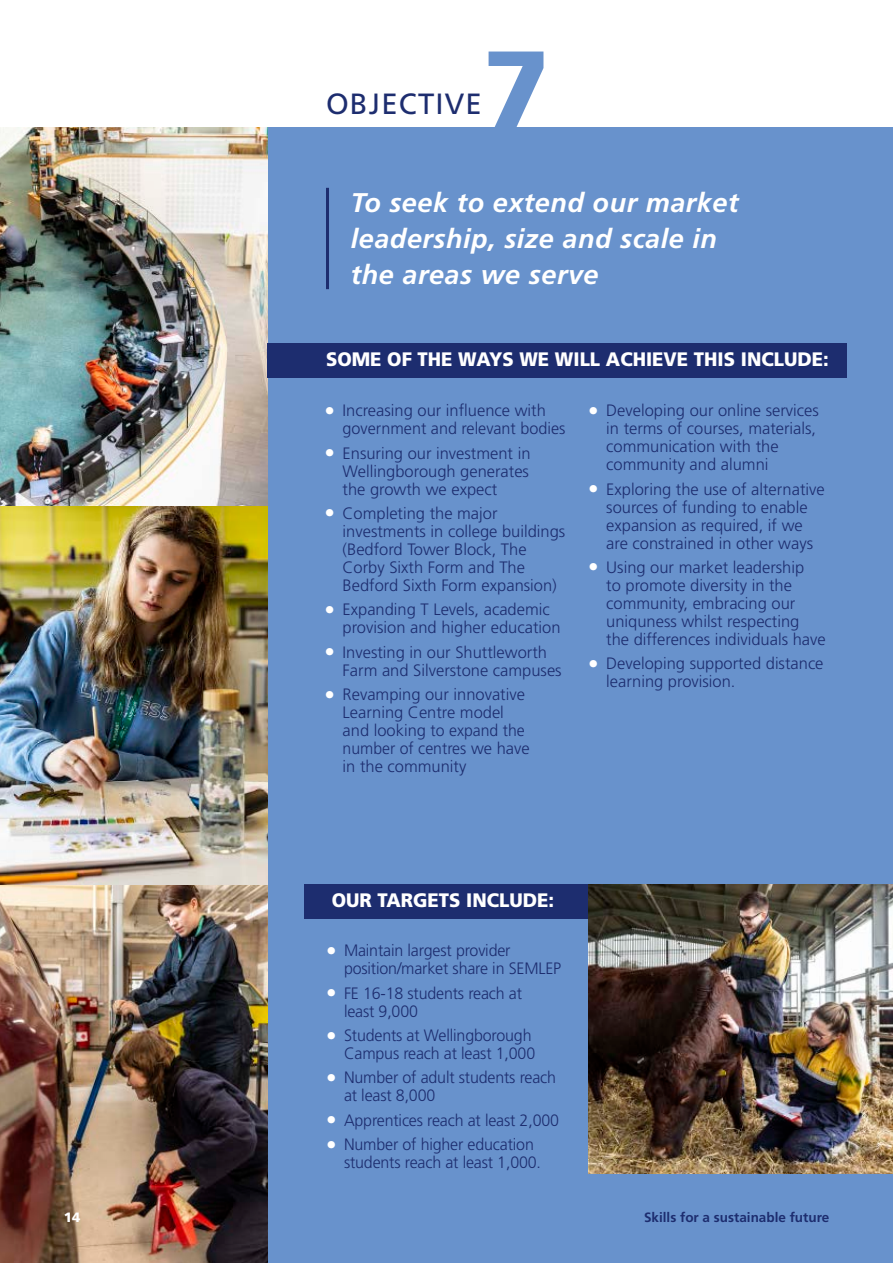
<style>
.page{position:relative;width:893px;height:1263px;background:#fff}
.page>*{position:absolute;margin:0;border:0;box-sizing:border-box;transform-origin:0 0}
.t1{font:900 109.35px "Frutiger";color:#6892cc}
.t2{font:29.25px "Frutiger";letter-spacing:.04em;color:#1d2d6f}
.t3{font:italic 700 27px/36px "Frutiger";letter-spacing:.02em;color:#fff}
.t4{font:900 19.5px "Frutiger";color:#fff;scale:.95 1}
.Bullets{font:300 16.5px/18px "Frutiger";color:#1d2d6f}
.t5{font:700 13.5px "Frutiger";color:#1d2d6f}
.t6{font:900 13.5px "Frutiger";color:#fff}
.s1{font-size:21px;color:#fff}
</style>
<div class="page">
<div style="left:268px;top:128px;width:625px;height:1135px;background:#6892cc"></div>
<img style="left:0;top:128px;width:268px;height:1135px">
<hr style="left:326px;top:188px;width:3px;height:101px;background:#1d2d6f">
<div style="left:268px;top:343px;width:579px;height:34px;background:#1d2d6f"></div>
<img style="left:588px;top:884px;width:305px;height:289px">
<div style="left:305px;top:884px;width:283px;height:35px;background:#1d2d6f"></div>
<p class="t2" style="left:326px;top:87px;width:157px">OBJECTIVE</p>
<p class="t1" style="left:483px;top:24px;width:68px">7</p>
<p class="t3" style="left:351px;top:185px;width:389px">To seek to extend our market leadership, size and scale in the areas we serve</p>
<p class="t4" style="left:326px;top:347px;width:531px">SOME OF THE WAYS WE WILL ACHIEVE THIS INCLUDE:</p>
<p class="Bullets" style="left:343px;top:401px;width:224px;text-indent:-18px"><span class="s1">•</span> Increasing our influence with government and relevant bodies</p>
<p class="Bullets" style="left:343px;top:444px;width:189px;text-align:justify;text-indent:-18px"><span class="s1">•</span> Ensuring our investment in Wellingborough generates the growth we expect</p>
<p class="Bullets" style="left:343px;top:504px;width:224px;text-indent:-18px"><span class="s1">•</span> Completing the major investments in college buildings (Bedford Tower Block, The<br>Corby Sixth Form and The<br>Bedford Sixth Form expansion)</p>
<p class="Bullets" style="left:343px;top:601px;width:219px;text-indent:-18px"><span class="s1">•</span> Expanding T Levels, academic provision and higher education</p>
<p class="Bullets" style="left:343px;top:643px;width:221px;text-indent:-18px"><span class="s1">•</span> Investing in our Shuttleworth<br>Farm and Silverstone campuses</p>
<p class="Bullets" style="left:343px;top:685px;width:189px;text-indent:-18px"><span class="s1">•</span> Revamping our innovative<br>Learning Centre model and looking to expand the number of centres we have in the community</p>
<p class="Bullets" style="left:606px;top:401px;width:214px;text-indent:-18px"><span class="s1">•</span> Developing our online services in terms of courses, materials, communication with the community and alumni</p>
<p class="Bullets" style="left:588px;top:480px;width:238px;text-align:center"><span class="s1">•</span> Exploring the use of alternative sources of funding to enable expansion as required, if we<br>are constrained in other ways</p>
<p class="Bullets" style="left:606px;top:558px;width:221px;text-indent:-18px"><span class="s1">•</span> Using our market leadership<br>to promote diversity in the community, embracing our uniquness whilst respecting the differences individuals have</p>
<p class="Bullets" style="left:606px;top:655px;width:219px;text-indent:-18px"><span class="s1">•</span> Developing supported distance learning provision.</p>
<p class="t4" style="left:332px;top:889px;width:236px">OUR TARGETS INCLUDE:</p>
<p class="Bullets" style="left:344px;top:941px;width:219px;text-indent:-18px"><span class="s1">•</span> Maintain largest provider position/market share in SEMLEP</p>
<p class="Bullets" style="left:344px;top:984px;width:180px;text-indent:-18px"><span class="s1">•</span> FE 16-18 students reach at least 9,000</p>
<p class="Bullets" style="left:326px;top:1026px;width:211px;text-align:right"><span class="s1">•</span> Students at Wellingborough<br>Campus reach at least 1,000</p>
<p class="Bullets" style="left:344px;top:1069px;width:214px;text-indent:-18px"><span class="s1">•</span> Number of adult students reach at least 8,000</p>
<p class="Bullets" style="left:326px;top:1111px;width:235px"><span class="s1">•</span> Apprentices reach at least 2,000</p>
<p class="Bullets" style="left:344px;top:1135px;width:198px;text-indent:-18px"><span class="s1">•</span> Number of higher education students reach at least 1,000.</p>
<p class="t6" style="left:64px;top:1209px;width:18px">14</p>
<p class="t5" style="left:644px;top:1210px;width:187px">Skills for a sustainable future</p>
</div>
